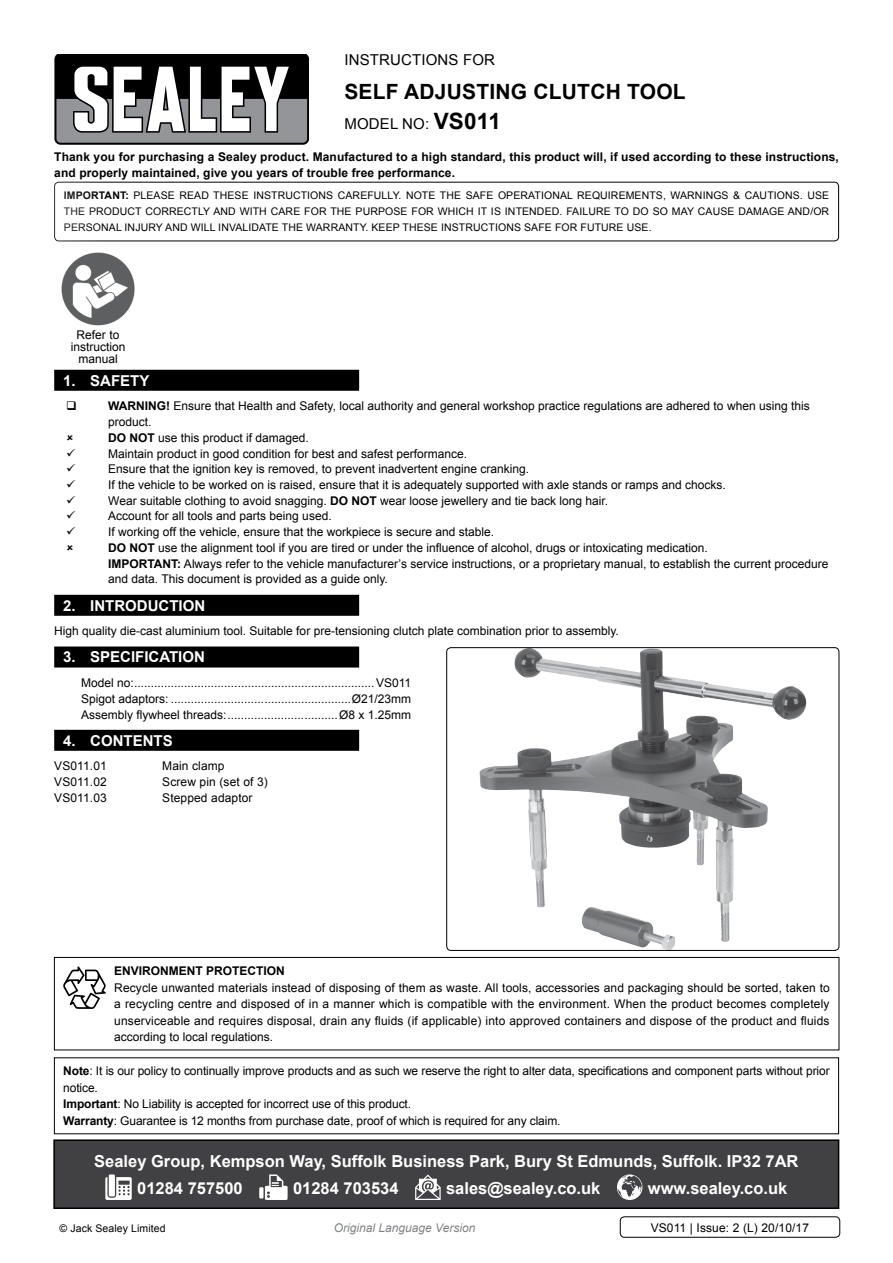
<style>
.page{position:relative;width:893px;height:1263px;background:#fff}
.page>*{position:absolute;margin:0;border:0;box-sizing:border-box;transform-origin:0 0}
.t1{font:700 21px "Arial";letter-spacing:.01em;color:#000}
.t2{font:700 16.5px/26.7px "Arial";color:#fff}
.t3{font:700 15px "Arial";color:#fff}
.t4{font:15px "Arial";letter-spacing:.01em;color:#000}
.t5{font:12px/16.5px "Arial";color:#000}
.t6{font:700 12px/15.8px "Arial";letter-spacing:.01em;color:#000}
.t7{font:italic 12px "Arial";color:#808285}
.t8{font:10.5px/15.8px "Arial";letter-spacing:.01em;color:#000;text-align:justify}
.s1{font-weight:700;font-size:22.5px}
.s2{font-weight:700}
</style>
<div class="page">
<svg style="left:54px;top:54px;width:255px;height:90px"></svg>
<div style="left:54px;top:182px;width:785px;height:59px;border:1px solid #000;border-radius:4px"></div>
<div style="left:54px;top:370px;width:305px;height:21px;background:#000"></div>
<div style="left:54px;top:595px;width:305px;height:21px;background:#000"></div>
<div style="left:54px;top:646px;width:305px;height:21px;background:#000"></div>
<div style="left:54px;top:730px;width:305px;height:21px;background:#000"></div>
<div style="left:620px;top:1216px;width:220px;height:21px;border:1px solid #000;border-radius:4px"></div>
<img style="left:61px;top:252px;width:74px;height:74px">
<img style="left:479px;top:649px;width:255px;height:293px">
<div style="left:446px;top:647px;width:393px;height:304px;border:1px solid #000;border-radius:4px"></div>
<div style="left:54px;top:1140px;width:785px;height:68px;background:#414042"></div>
<svg style="left:105px;top:1177px;width:27px;height:23px"></svg>
<div style="left:109px;top:1174px;width:6px;height:22px;background:#fff"></div>
<svg style="left:259px;top:1187px;width:4px;height:11px"></svg>
<svg style="left:265px;top:1174px;width:23px;height:26px"></svg>
<svg style="left:415px;top:1174px;width:26px;height:26px"></svg>
<svg style="left:617px;top:1174px;width:25px;height:26px"></svg>
<div style="left:53px;top:1139px;width:786px;height:70px;border:2px solid #000"></div>
<div style="left:54px;top:957px;width:785px;height:93px;border:1px solid #000"></div>
<svg style="left:63px;top:966px;width:43px;height:43px"></svg>
<p class="t4" style="left:344px;top:50px;width:152px">instructions for</p>
<h1 class="t1" style="left:344px;top:78px;width:343px">self adjusting clutch tool</h1>
<p class="t4" style="left:344px;top:114px;width:158px">model no: <span class="s1">VS011</span></p>
<p class="t6" style="left:54px;top:149px;width:786px">Thank you for purchasing a Sealey product. Manufactured to a high standard, this product will, if used according to these instructions, and properly maintained, give you years of trouble free performance.</p>
<p class="t8" style="left:64px;top:188px;width:767px"><span class="s2">IMPORTANT:</span> PLEASE READ THESE INSTRUCTIONS CAREFULLY. NOTE THE SAFE OPERATIONAL REQUIREMENTS, WARNINGS &amp; CAUTIONS. USE THE PRODUCT CORRECTLY AND WITH CARE FOR THE PURPOSE FOR WHICH IT IS INTENDED. FAILURE TO DO SO MAY CAUSE DAMAGE AND/OR PERSONAL INJURY AND WILL INVALIDATE THE WARRANTY. KEEP THESE INSTRUCTIONS SAFE FOR FUTURE USE.</p>
<p class="t5" style="left:71px;top:329px;width:56px;line-height:12px;text-align:center">Refer to instruction manual</p>
<p class="t3" style="left:63px;top:370px;width:38px">1. SAFET</p>
<p class="t3" style="left:139px;top:370px;width:12px">Y</p>
<p class="t6" style="left:108px;top:398px;width:37px">WARNING</p>
<p class="t5" style="left:166px;top:398px;width:645px"><span class="s2">!</span> Ensure that Health and Safety, local authority and general workshop practice regulations are adhered to when using this</p>
<p class="t5" style="left:108px;top:414px;width:45px">product.</p>
<p class="t6" style="left:108px;top:430px;width:31px">DO NOT</p>
<p class="t5" style="left:158px;top:429px;width:152px">use this product if damaged.</p>
<p class="t5" style="left:93px;top:445px;width:10px">M</p>
<p class="t5" style="left:118px;top:445px;width:350px">aintain product in good condition for best and safest performance.</p>
<p class="t5" style="left:93px;top:461px;width:9px">E</p>
<p class="t5" style="left:116px;top:461px;width:414px">nsure that the ignition key is removed, to prevent inadvertent engine cranking.</p>
<p class="t5" style="left:93px;top:477px;width:634px">If the vehicle to be worked on is raised, ensure that it is adequately supported with axle stands or ramps and chocks.</p>
<p class="t5" style="left:108px;top:492px;width:253px">Wear suitable clothing to avoid snagging. <span class="s2">DO NOT</span></p>
<p class="t5" style="left:380px;top:492px;width:230px">wear loose jewellery and tie back long hair.</p>
<p class="t5" style="left:93px;top:508px;width:402px;line-height:15.8px;text-indent:15px">Account for all tools and parts being used.<br>If working off the vehicle, ensure that the workpiece is secure and stable.</p>
<p class="t6" style="left:108px;top:540px;width:9px">DONOT</p>
<p class="t5" style="left:158px;top:540px;width:551px">use the alignment tool if you are tired or under the influence of alcohol, drugs or intoxicating medication.</p>
<p class="t6" style="left:108px;top:556px;width:48px">IMPORTANT</p>
<p class="t5" style="left:108px;top:556px;width:722px;line-height:15.8px;text-indent:69px"><span class="s2">:</span> Always refer to the vehicle manufacturer’s service instructions, or a proprietary manual, to establish the current procedure and data. This document is provided as a guide only.</p>
<p class="t3" style="left:63px;top:595px;width:143px">2. introduction</p>
<p class="t5" style="left:54px;top:623px;width:566px">High quality die-cast aluminium tool. Suitable for pre-tensioning clutch plate combination prior to assembly.</p>
<p class="t3" style="left:63px;top:647px;width:143px">3. specification</p>
<p class="t5" style="left:81px;top:675px;width:332px;line-height:15.8px;text-align:justify">Model no:........................................................................VS011<br>Spigot adaptors: ......................................................Ø21/23mm Assembly flywheel threads:.................................Ø8 x 1.25mm</p>
<p class="t3" style="left:63px;top:730px;width:111px">4. contents</p>
<p class="t5" style="left:54px;top:758px;width:76px">VS011.01 M</p>
<p class="t5" style="left:172px;top:758px;width:54px">ain clamp</p>
<p class="t5" style="left:54px;top:774px;width:75px">VS011.02 S</p>
<p class="t5" style="left:170px;top:774px;width:99px">crew pin (set of 3)</p>
<p class="t5" style="left:54px;top:789px;width:75px">VS011.03 S</p>
<p class="t5" style="left:170px;top:789px;width:84px">tepped adaptor</p>
<p class="t6" style="left:114px;top:963px;width:172px">Environment Protection</p>
<p class="t5" style="left:114px;top:979px;width:717px;text-align:justify">Recycle unwanted materials instead of disposing of them as waste. All tools, accessories and packaging should be sorted, taken to a recycling centre and disposed of in a manner which is compatible with the environment. When the product becomes completely unserviceable and requires disposal, drain any fluids (if applicable) into approved containers and dispose of the product and fluids according to local regulations.</p>
<p class="t5" style="left:63px;top:1063px;width:768px"><span class="s2">Note</span>: It is our policy to continually improve products and as such we reserve the right to alter data, specifications and component parts without prior notice.<br><span class="s2">Important</span>: No Liability is accepted for incorrect use of this product.<br><span class="s2">Warranty</span>: Guarantee is 12 months from purchase date, proof of which is required for any claim.</p>
<h2 class="t2" style="left:137px;top:1148px;width:663px;text-indent:-43px">Sealey Group, Kempson Way, Suffolk Business Park, Bury St Edmunds, Suffolk. IP32 7AR<br>01284 757500</h2>
<h2 class="t2" style="left:293px;top:1175px;width:107px">01284 703534</h2>
<h2 class="t2" style="left:446px;top:1175px;width:156px">sales@sealey.co.uk</h2>
<h2 class="t2" style="left:648px;top:1175px;width:141px">www.sealey.co.uk</h2>
<p class="t8" style="left:60px;top:1220px;width:108px">© Jack Sealey Limited</p>
<p class="t7" style="left:334px;top:1219px;width:143px">Original Language Version</p>
<p class="t5" style="left:651px;top:1219px;width:160px">VS011 | Issue: 2 (L) 20/10/17</p>
</div>
